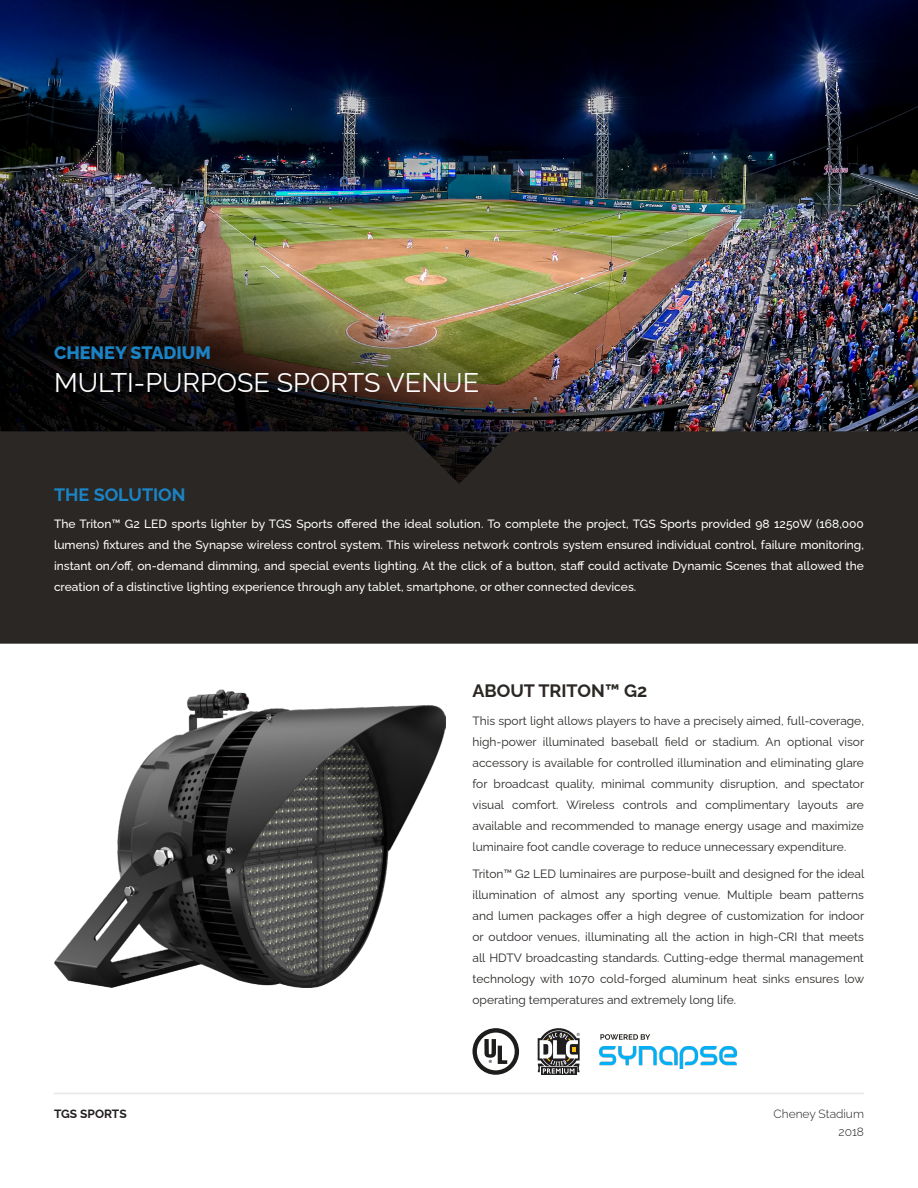
<style>
.page{position:relative;width:918px;height:1188px;background:#fff}
.page>*{position:absolute;margin:0;border:0;box-sizing:border-box;transform-origin:0 0}
.t1{font:27px "Raleway";color:#fff}
.t2{font:700 18px "Raleway";color:#2a2724}
.t3{font:800 18px "Raleway";color:#1b84c6}
.t4{font:700 18px "Raleway";color:#1b84c6}
.t5{font:12px/21px "Raleway";color:#2a2724;text-align:justify}
.t6{font:500 12px/21px "Raleway";color:#fff;text-align:justify}
.t7{font:300 12px "Raleway";color:#231f20}
.t8{font:700 12px "Raleway";color:#231f20}
</style>
<div class="page">
<hr style="left:54px;top:1093px;width:810px;height:1px;background:#e6e7e9">
<img style="left:0;top:0;width:918px;height:431px">
<div style="left:0;top:431px;width:918px;height:213px;background:#2a2724"></div>
<img style="left:54px;top:689px;width:391px;height:299px">
<svg style="left:472px;top:1028px;width:47px;height:47px"></svg>
<div style="left:541px;top:1067px;width:36px;height:8px;background:#201d1e"></div>
<svg style="left:538px;top:1028px;width:42px;height:46px"></svg>
<img style="left:599px;top:1047px;width:138px;height:22px">
<svg style="left:600px;top:1034px;width:50px;height:6px"></svg>
<p class="t3" style="left:54px;top:338px;width:158px">CHENEY STADIUM</p>
<p class="t1" style="left:54px;top:360px;width:427px">MULTI-PURPOSE SPORTS VENUE</p>
<p class="t4" style="left:54px;top:480px;width:133px">THE SOLUTION</p>
<p class="t6" style="left:54px;top:512px;width:811px">The Triton™ G2 LED sports lighter by TGS Sports offered the ideal solution. To complete the project, TGS Sports provided 98 1250W (168,000 lumens) fixtures and the Synapse wireless control system. This wireless network controls system ensured individual control, failure monitoring, instant on/off, on-demand dimming, and special events lighting. At the click of a button, staff could activate Dynamic Scenes that allowed the creation of a distinctive lighting experience through any tablet, smartphone, or other connected devices.</p>
<p class="t8" style="left:54px;top:1104px;width:74px">TGS SPORTS</p>
<p class="t2" style="left:472px;top:676px;width:176px">ABOUT TRITON™ G2</p>
<p class="t5" style="left:472px;top:708px;width:393px">This sport light allows players to have a precisely aimed, full-coverage, high-power illuminated baseball field or stadium. An optional visor accessory is available for controlled illumination and eliminating glare for broadcast quality, minimal community disruption, and spectator visual comfort. Wireless controls and complimentary layouts are available and recommended to manage energy usage and maximize luminaire foot candle coverage to reduce unnecessary expenditure.</p>
<p class="t5" style="left:472px;top:862px;width:393px">Triton™ G2 LED luminaires are purpose-built and designed for the ideal illumination of almost any sporting venue. Multiple beam patterns and lumen packages offer a high degree of customization for indoor or outdoor venues, illuminating all the action in high-CRI that meets all HDTV broadcasting standards. Cutting-edge thermal management technology with 1070 cold-forged aluminum heat sinks ensures low operating temperatures and extremely long life.</p>
<p class="t7" style="left:773px;top:1104px;width:92px">Cheney Stadium</p>
<p class="t7" style="left:839px;top:1122px;width:27px">2018</p>
</div>
